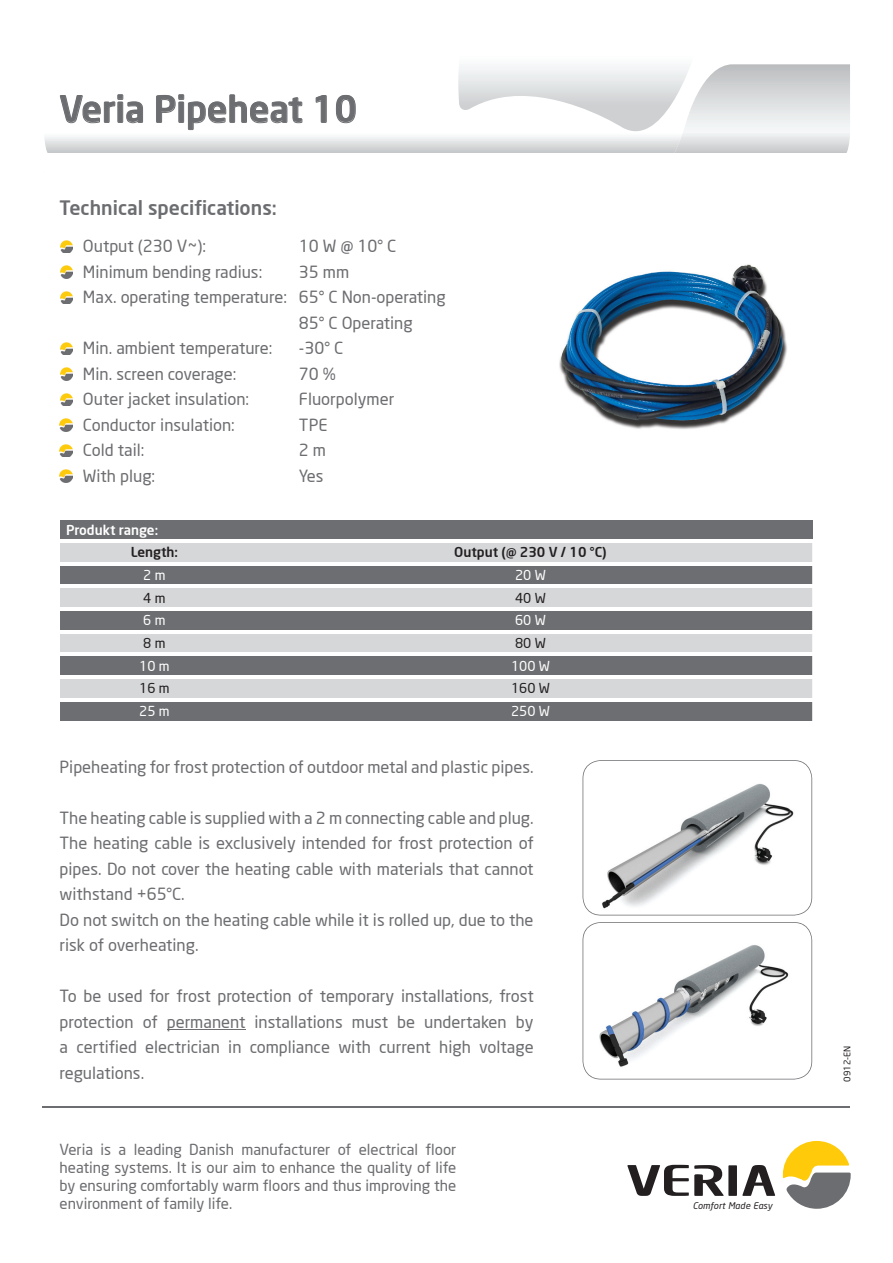
<style>
.page{position:relative;width:893px;height:1263px;background:#fff}
.page>*{position:absolute;margin:0;border:0;box-sizing:border-box;transform-origin:0 0}
.t1{font:500 36px "Neo Sans";color:#6c6d70}
.t2{font:500 19.5px "Neo Sans";color:#6c6d70}
.t3{font:16.5px/25.5px "Neo Sans";color:#6c6d70}
.t4{font:15px/18px "Neo Sans";color:#6c6d70;text-align:justify}
.t5{font:500 13.5px "Neo Sans";color:#231f20}
.t6{font:13.5px "Neo Sans";color:#fff}
.t7{font:13.5px "Neo Sans";color:#231f20}
.t8{font:500 13.5px "Neo Sans";color:#fff}
.t9{font:italic 9.15px "Neo Sans";letter-spacing:.015em;color:#231f20}
.t10{font:9px "Neo Sans";color:#231f20}
</style>
<div class="page">
<svg style="left:627px;top:1165px;width:148px;height:31px"></svg>
<svg style="left:783px;top:1141px;width:68px;height:68px"></svg>
<hr style="left:43px;top:1106px;width:807px;height:1px;background:#6c6d70">
<svg style="left:45px;top:64px;width:805px;height:89px"></svg>
<hr style="left:167px;top:1029px;width:78px;height:1px;background:#6c6d70">
<svg style="left:60px;top:393px;width:13px;height:13px"></svg>
<svg style="left:60px;top:368px;width:13px;height:12px"></svg>
<svg style="left:60px;top:342px;width:13px;height:13px"></svg>
<svg style="left:60px;top:291px;width:13px;height:13px"></svg>
<svg style="left:60px;top:266px;width:13px;height:12px"></svg>
<svg style="left:60px;top:240px;width:13px;height:13px"></svg>
<svg style="left:60px;top:470px;width:12px;height:12px"></svg>
<svg style="left:60px;top:444px;width:12px;height:13px"></svg>
<svg style="left:60px;top:419px;width:12px;height:12px"></svg>
<div style="left:60px;top:518px;width:752px;height:23px;background:#6d6e71"></div>
<div style="left:60px;top:543px;width:752px;height:19px;background:#d6d7d9"></div>
<svg style="left:60px;top:566px;width:752px;height:155px;background:#9e9fa1"></svg>
<hr style="left:60px;top:517px;width:189px;height:3px;background:#fff">
<hr style="left:249px;top:517px;width:563px;height:3px;background:#fff">
<hr style="left:60px;top:539px;width:189px;height:3px;background:#fff">
<hr style="left:249px;top:539px;width:563px;height:3px;background:#fff">
<hr style="left:60px;top:585px;width:189px;height:3px;background:#fff">
<hr style="left:249px;top:585px;width:563px;height:3px;background:#fff">
<hr style="left:60px;top:607px;width:189px;height:3px;background:#fff">
<hr style="left:249px;top:607px;width:563px;height:3px;background:#fff">
<hr style="left:60px;top:630px;width:189px;height:3px;background:#fff">
<hr style="left:249px;top:630px;width:563px;height:3px;background:#fff">
<hr style="left:60px;top:653px;width:189px;height:3px;background:#fff">
<hr style="left:249px;top:653px;width:563px;height:3px;background:#fff">
<hr style="left:60px;top:676px;width:189px;height:3px;background:#fff">
<hr style="left:249px;top:676px;width:563px;height:3px;background:#fff">
<hr style="left:60px;top:698px;width:189px;height:3px;background:#fff">
<hr style="left:249px;top:698px;width:563px;height:3px;background:#fff">
<svg style="left:583px;top:760px;width:229px;height:155px"></svg>
<svg style="left:583px;top:922px;width:229px;height:157px"></svg>
<img style="left:559px;top:264px;width:228px;height:165px">
<h1 class="t1" style="left:60px;top:86px;width:299px">Veria Pipeheat 10</h1>
<p class="t2" style="left:60px;top:195px;width:219px">Technical specifications:</p>
<p class="t3" style="left:83px;top:233px;width:125px">Output (230 V~):</p>
<p class="t3" style="left:299px;top:233px;width:99px">10 W @ 10° C</p>
<p class="t3" style="left:83px;top:259px;width:181px">Minimum bending radius:</p>
<p class="t3" style="left:299px;top:259px;width:52px">35 mm</p>
<p class="t3" style="left:83px;top:284px;width:364px">Max. operating temperature: 65° C Non-operating</p>
<p class="t3" style="left:299px;top:310px;width:115px">85° C Operating</p>
<p class="t3" style="left:83px;top:335px;width:191px">Min. ambient temperature:</p>
<p class="t3" style="left:299px;top:335px;width:46px">-30° C</p>
<p class="t3" style="left:83px;top:361px;width:155px">Min. screen coverage:</p>
<p class="t3" style="left:299px;top:361px;width:39px">70 %</p>
<p class="t3" style="left:83px;top:386px;width:168px">Outer jacket insulation:</p>
<p class="t3" style="left:299px;top:386px;width:97px">Fluorpolymer</p>
<p class="t3" style="left:83px;top:412px;width:153px">Conductor insulation:</p>
<p class="t3" style="left:299px;top:412px;width:30px">TPE</p>
<p class="t3" style="left:83px;top:437px;width:63px">Cold tail:</p>
<p class="t3" style="left:299px;top:437px;width:29px">2 m</p>
<p class="t3" style="left:83px;top:463px;width:74px">With plug:</p>
<p class="t3" style="left:299px;top:463px;width:26px">Yes</p>
<p class="t8" style="left:66px;top:521px;width:94px">Produkt range:</p>
<p class="t5" style="left:131px;top:544px;width:49px">Length:</p>
<p class="t5" style="left:454px;top:544px;width:154px">Output (@ 230 V / 10 °C)</p>
<p class="t6" style="left:143px;top:567px;width:24px">2 m</p>
<p class="t6" style="left:515px;top:567px;width:32px">20 W</p>
<p class="t7" style="left:143px;top:589px;width:24px">4 m</p>
<p class="t7" style="left:515px;top:589px;width:32px">40 W</p>
<p class="t6" style="left:143px;top:612px;width:24px">6 m</p>
<p class="t6" style="left:515px;top:612px;width:32px">60 W</p>
<p class="t7" style="left:143px;top:635px;width:24px">8 m</p>
<p class="t7" style="left:515px;top:635px;width:32px">80 W</p>
<p class="t6" style="left:139px;top:657px;width:32px">10 m</p>
<p class="t6" style="left:511px;top:657px;width:40px">100 W</p>
<p class="t7" style="left:139px;top:680px;width:32px">16 m</p>
<p class="t7" style="left:511px;top:680px;width:40px">160 W</p>
<p class="t6" style="left:139px;top:703px;width:32px">25 m</p>
<p class="t6" style="left:511px;top:703px;width:40px">250 W</p>
<p class="t3" style="left:60px;top:754px;width:476px">Pipeheating for frost protection of outdoor metal and plastic pipes.</p>
<p class="t3" style="left:60px;top:805px;width:476px">The heating cable is supplied with a 2 m connecting cable and plug.<br>The heating cable is exclusively intended for frost protection of pipes. Do not cover the heating cable with materials that cannot withstand +65°C.<br>Do not switch on the heating cable while it is rolled up, due to the risk of overheating.</p>
<p class="t3" style="left:60px;top:983px;width:476px;text-align:justify">To be used for frost protection of temporary installations, frost protection of permanent installations must be undertaken by a certified electrician in compliance with current high voltage regulations.</p>
<p class="t4" style="left:60px;top:1140px;width:398px">Veria is a leading Danish manufacturer of electrical floor heating systems. It is our aim to enhance the quality of life by ensuring comfortably warm floors and thus improving the environment of family life.</p>
<p class="t9" style="left:693px;top:1200px;width:81px">Comfort Made Easy</p>
<p class="t10" style="left:842px;top:1081px;width:37px;rotate:-90deg">0912-EN</p>
</div>
